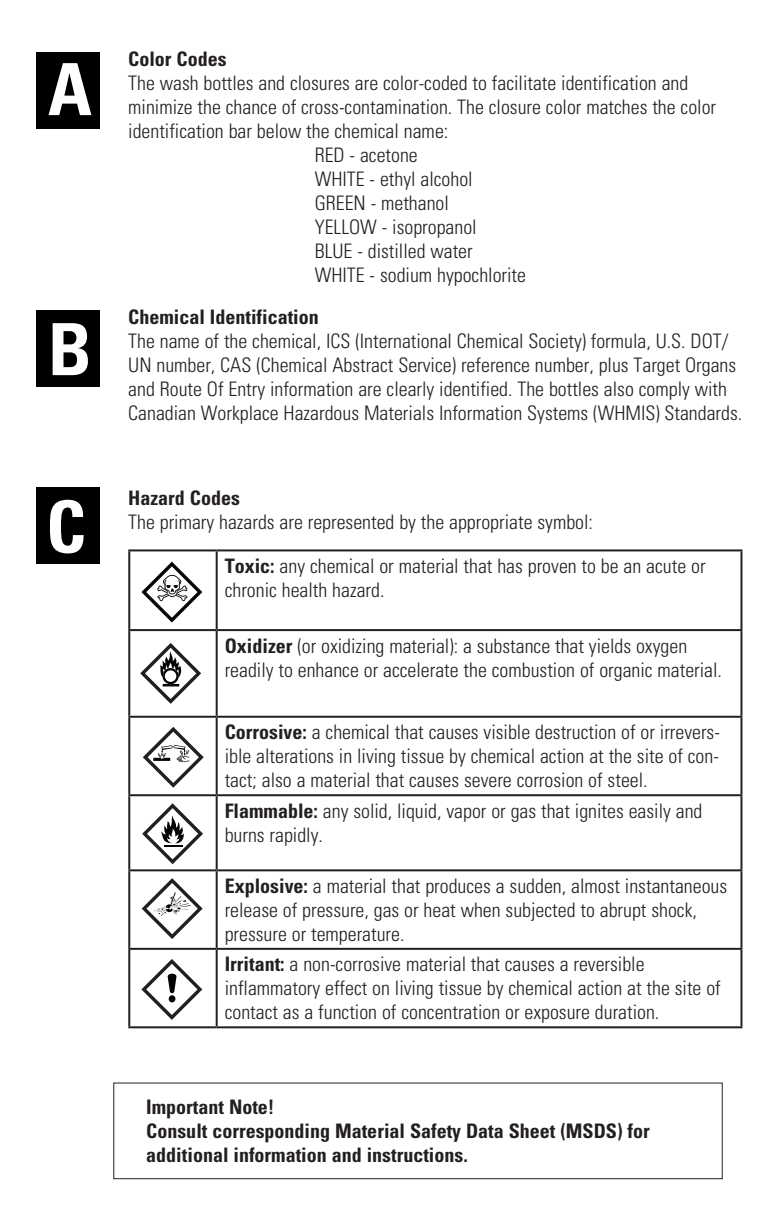
<style>
.page{position:relative;width:784px;height:1228px;background:#fff}
.page>*{position:absolute;margin:0;border:0;box-sizing:border-box;transform-origin:0 0}
.t1{font:700 condensed 72px "Univers LT Std";color:#fff}
.t2{font:300 condensed 20px/24px "Univers LT Std";color:#231f20}
.t3{font:700 condensed 20px/24px "Univers LT Std";color:#231f20}
.s1{font-weight:700}
</style>
<div class="page">
<div style="left:113px;top:1082px;width:609px;height:97px;border:1px solid #231f20"></div>
<div style="left:36px;top:52px;width:63px;height:76px;background:#000"></div>
<div style="left:36px;top:310px;width:63px;height:76px;background:#000"></div>
<div style="left:36px;top:487px;width:63px;height:77px;background:#000"></div>
<hr style="left:128px;top:549px;width:89px;height:2px;background:#231f20">
<hr style="left:128px;top:551px;width:2px;height:78px;background:#231f20">
<hr style="left:217px;top:549px;width:525px;height:2px;background:#231f20">
<hr style="left:216px;top:551px;width:2px;height:78px;background:#231f20">
<hr style="left:740px;top:551px;width:2px;height:78px;background:#231f20">
<hr style="left:128px;top:629px;width:89px;height:2px;background:#231f20">
<hr style="left:128px;top:631px;width:2px;height:85px;background:#231f20">
<hr style="left:217px;top:629px;width:525px;height:2px;background:#231f20">
<hr style="left:216px;top:631px;width:2px;height:85px;background:#231f20">
<hr style="left:740px;top:631px;width:2px;height:85px;background:#231f20">
<hr style="left:128px;top:716px;width:89px;height:2px;background:#231f20">
<hr style="left:128px;top:718px;width:2px;height:76px;background:#231f20">
<hr style="left:217px;top:716px;width:525px;height:2px;background:#231f20">
<hr style="left:216px;top:718px;width:2px;height:76px;background:#231f20">
<hr style="left:740px;top:718px;width:2px;height:76px;background:#231f20">
<hr style="left:128px;top:794px;width:89px;height:2px;background:#231f20">
<hr style="left:128px;top:796px;width:2px;height:73px;background:#231f20">
<hr style="left:217px;top:794px;width:525px;height:2px;background:#231f20">
<hr style="left:216px;top:796px;width:2px;height:73px;background:#231f20">
<hr style="left:740px;top:796px;width:2px;height:73px;background:#231f20">
<hr style="left:128px;top:869px;width:89px;height:2px;background:#231f20">
<hr style="left:128px;top:871px;width:2px;height:77px;background:#231f20">
<hr style="left:217px;top:869px;width:525px;height:2px;background:#231f20">
<hr style="left:216px;top:871px;width:2px;height:77px;background:#231f20">
<hr style="left:740px;top:871px;width:2px;height:77px;background:#231f20">
<hr style="left:128px;top:948px;width:89px;height:2px;background:#231f20">
<hr style="left:128px;top:950px;width:2px;height:76px;background:#231f20">
<hr style="left:217px;top:948px;width:525px;height:2px;background:#231f20">
<hr style="left:216px;top:950px;width:2px;height:76px;background:#231f20">
<hr style="left:740px;top:950px;width:2px;height:76px;background:#231f20">
<hr style="left:128px;top:1026px;width:89px;height:2px;background:#231f20">
<hr style="left:217px;top:1026px;width:525px;height:2px;background:#231f20">
<svg style="left:141px;top:562px;width:61px;height:61px"></svg>
<svg style="left:140px;top:643px;width:61px;height:61px"></svg>
<svg style="left:143px;top:727px;width:61px;height:61px"></svg>
<svg style="left:142px;top:803px;width:61px;height:61px"></svg>
<svg style="left:142px;top:878px;width:60px;height:61px"></svg>
<svg style="left:141px;top:959px;width:61px;height:61px"></svg>
<p class="t1" style="left:48px;top:45px;width:45px">A</p>
<p class="t1" style="left:48px;top:305px;width:45px">B</p>
<p class="t1" style="left:46px;top:483px;width:42px">C</p>
<p class="t3" style="left:128px;top:47px;width:100px">Color Codes</p>
<p class="t2" style="left:128px;top:71px;width:589px">The wash bottles and closures are color-coded to facilitate identification and minimize the chance of cross-contamination. The closure color matches the color identification bar below the chemical name:</p>
<p class="t2" style="left:314px;top:143px;width:105px">RED - acetone</p>
<p class="t2" style="left:314px;top:167px;width:159px">WHITE - ethyl alcohol</p>
<p class="t2" style="left:314px;top:191px;width:136px">GREEN - methanol</p>
<p class="t2" style="left:314px;top:215px;width:163px">YELLOW - isopropanol</p>
<p class="t2" style="left:314px;top:239px;width:159px">BLUE - distilled water</p>
<p class="t2" style="left:314px;top:263px;width:213px">WHITE - sodium hypochlorite</p>
<p class="t3" style="left:128px;top:305px;width:192px">Chemical Identification</p>
<p class="t2" style="left:128px;top:329px;width:615px">The name of the chemical, ICS (International Chemical Society) formula, U.S. DOT/ UN number, CAS (Chemical Abstract Service) reference number, plus Target Organs and Route Of Entry information are clearly identified. The bottles also comply with Canadian Workplace Hazardous Materials Information Systems (WHMIS) Standards.</p>
<p class="t3" style="left:128px;top:485px;width:113px">Hazard Codes</p>
<p class="t2" style="left:128px;top:509px;width:466px">The primary hazards are represented by the appropriate symbol:</p>
<p class="t2" style="left:225px;top:554px;width:482px"><span class="s1">Toxic:</span> any chemical or material that has proven to be an acute or chronic health hazard.</p>
<p class="t2" style="left:225px;top:634px;width:464px"><span class="s1">Oxidizer</span> (or oxidizing material): a substance that yields oxygen</p>
<p class="t2" style="left:225px;top:658px;width:499px">readily to enhance or accelerate the combustion of organic material.</p>
<p class="t2" style="left:225px;top:720px;width:496px;text-align:justify"><span class="s1">Corrosive:</span> a chemical that causes visible destruction of or irrevers&shy;ible alterations in living tissue by chemical action at the site of con&shy;tact; also a material that causes severe corrosion of steel.</p>
<p class="t2" style="left:225px;top:799px;width:479px"><span class="s1">Flammable:</span> any solid, liquid, vapor or gas that ignites easily and burns rapidly.</p>
<p class="t2" style="left:225px;top:874px;width:504px"><span class="s1">Explosive:</span> a material that produces a sudden, almost instantaneous release of pressure, gas or heat when subjected to abrupt shock, pressure or temperature.</p>
<p class="t2" style="left:225px;top:952px;width:421px"><span class="s1">Irritant:</span> a non-corrosive material that causes a reversible</p>
<p class="t2" style="left:225px;top:976px;width:497px">inflammatory effect on living tissue by chemical action at the site of contact as a function of concentration or exposure duration.</p>
<p class="t3" style="left:146px;top:1095px;width:130px">Important Note!</p>
<p class="t3" style="left:146px;top:1119px;width:505px">Consult corresponding Material Safety Data Sheet (MSDS) for additional information and instructions.</p>
</div>
